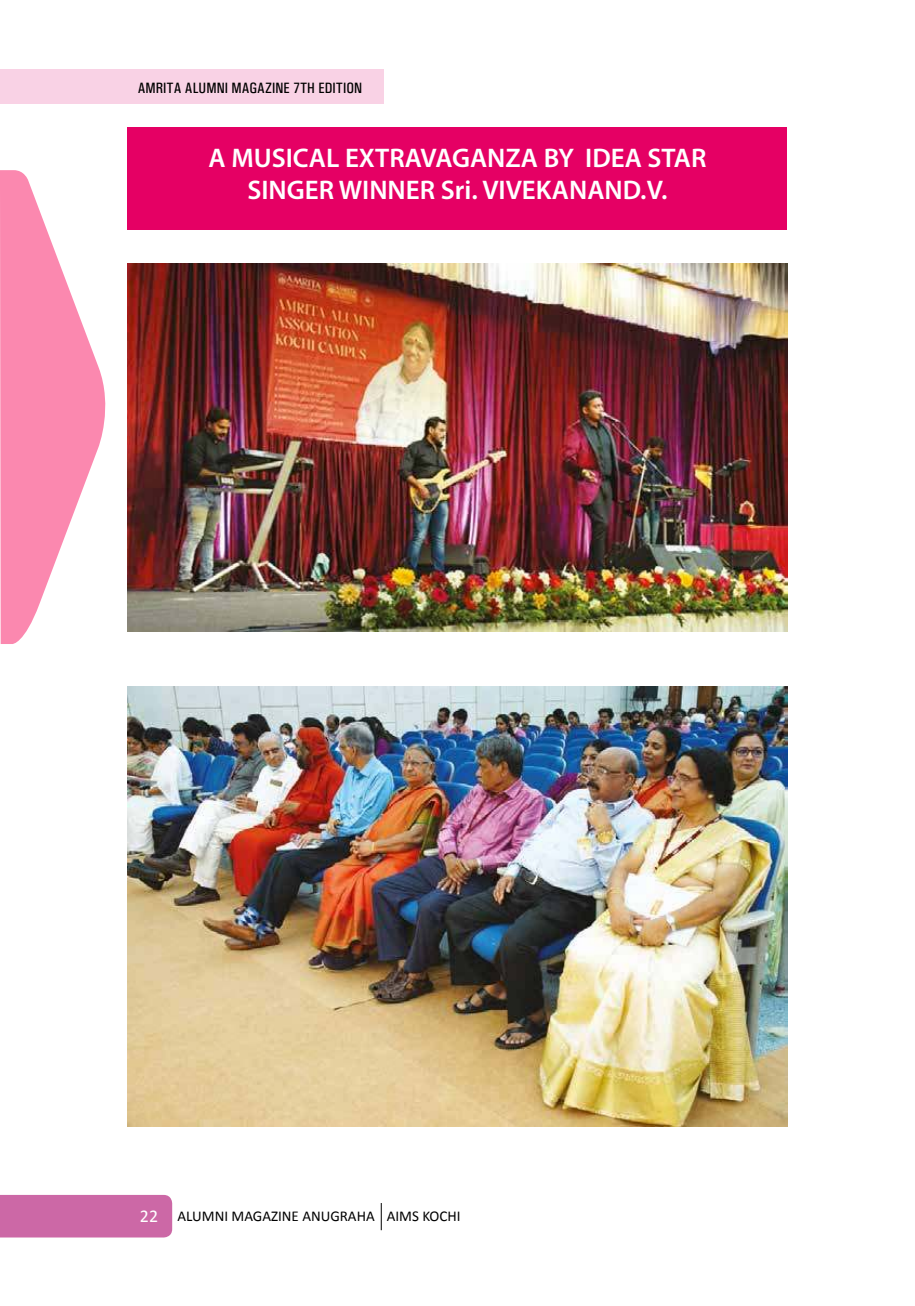
<style>
.page{position:relative;width:915px;height:1306px;background:#fff}
.page>*{position:absolute;margin:0;border:0;box-sizing:border-box;transform-origin:0 0}
.t1{font:600 27px/32.4px "Myriad Pro";color:#fff;text-align:center}
.t2{font:15px "Calibri";color:#000}
.t3{font:15px "Univers Condensed";color:#000}
.s1{font-size:18px;color:#fff}
</style>
<div class="page">
<div style="left:0;top:1194px;width:172px;height:43px;background:#cc68a6"></div>
<svg style="left:381px;top:1203px;width:1px;height:27px"></svg>
<div style="left:0;top:69px;width:383px;height:35px;background:#f9d2e5"></div>
<svg style="left:0;top:170px;width:106px;height:474px;fill:#fb88af"></svg>
<div style="left:128px;top:128px;width:659px;height:102px;background:#e50064"></div>
<img style="left:128px;top:263px;width:659px;height:368px">
<img style="left:128px;top:686px;width:659px;height:440px">
<p class="t3" style="left:138px;top:79px;width:226px">AMRITA ALUMNI MAGAZINE 7TH EDITION</p>
<p class="t1" style="left:208px;top:144px;width:499px">A MUSICAL EXTRAVAGANZA BY IDEA STAR<br>SINGER WINNER Sri. VIVEKANAND.V.</p>
<p class="t2" style="left:140px;top:1206px;width:322px"><span class="s1">22</span> ALUMNI MAGAZINE ANUGRAHA AIMS KOCHI</p>
</div>
